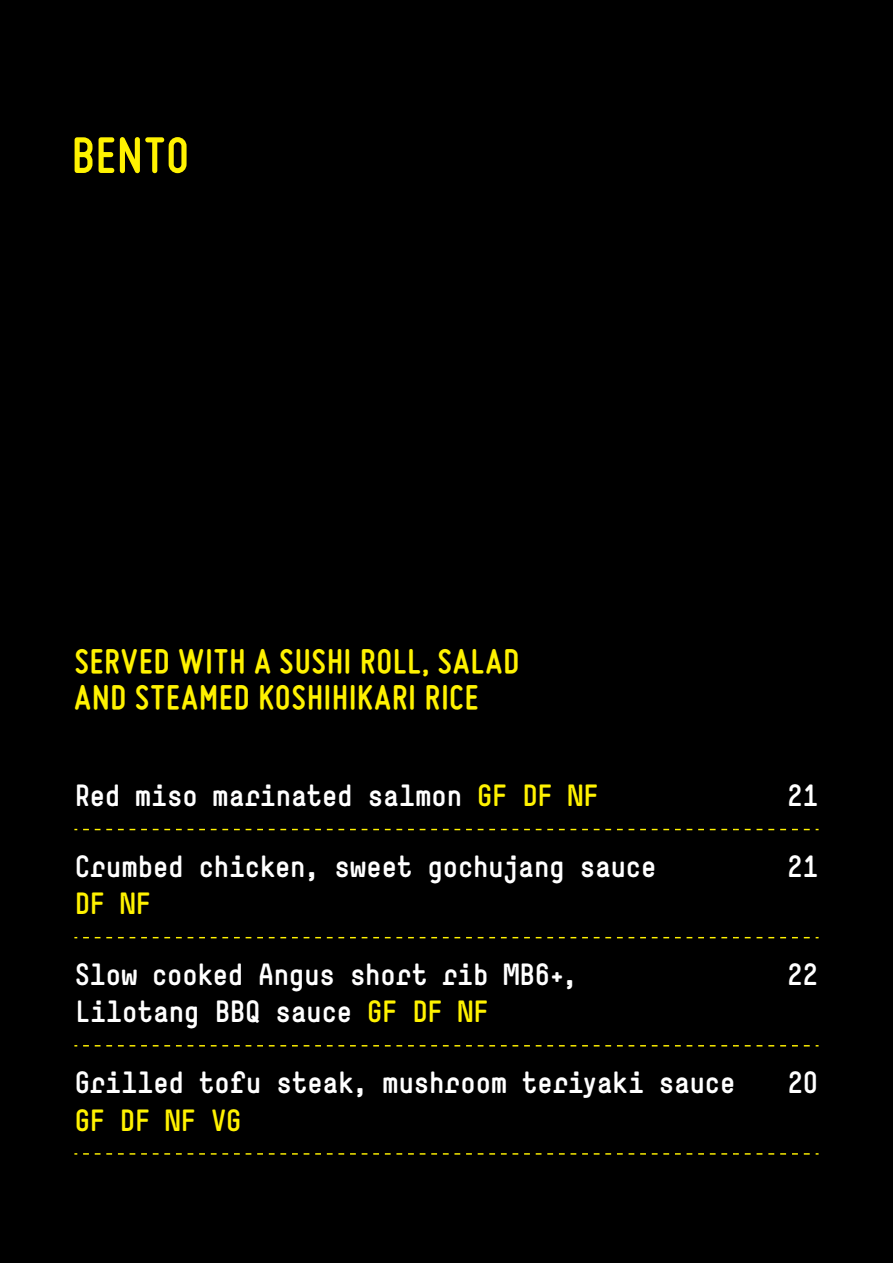
<style>
.page{position:relative;width:893px;height:1263px;background:#000}
.page>*{position:absolute;margin:0;border:0;box-sizing:border-box;transform-origin:0 0}
.t1{font:700 53.4px "Miso";letter-spacing:.03em;color:#fff200}
.t2{font:700 36.75px/36.3px "Miso";letter-spacing:.035em;color:#fff200}
.t3{font:700 28.95px/37.7px "Simple";letter-spacing:-.02em;color:#fff}
.t4{font:700 28.95px "Simple";letter-spacing:-.035em;color:#fff200}
.s1{color:#fff200}
</style>
<div class="page">
<svg style="left:83px;top:937px;width:656px;height:1px"></svg>
<svg style="left:745px;top:937px;width:74px;height:1px"></svg>
<svg style="left:83px;top:1045px;width:656px;height:1px"></svg>
<svg style="left:745px;top:1045px;width:74px;height:1px"></svg>
<svg style="left:83px;top:1153px;width:656px;height:1px"></svg>
<svg style="left:745px;top:1153px;width:74px;height:1px"></svg>
<svg style="left:83px;top:829px;width:656px;height:1px"></svg>
<svg style="left:745px;top:829px;width:74px;height:1px"></svg>
<h1 class="t1" style="left:72px;top:125px;width:118px">BENTO</h1>
<p class="t2" style="left:75px;top:643px;width:446px">SERVED WITH A SUSHI ROLL, SALAD<br>AND STEAMED KOSHIHIKARI RICE</p>
<p class="t3" style="left:74px;top:776px;width:526px">Red miso marinated salmon <span class="s1">GF DF NF</span></p>
<p class="t3" style="left:787px;top:776px;width:33px">21</p>
<p class="t3" style="left:74px;top:847px;width:584px">Crumbed chicken, sweet gochujang sauce</p>
<p class="t4" style="left:74px;top:886px;width:78px">DF NF</p>
<p class="t3" style="left:787px;top:847px;width:33px">21</p>
<p class="t3" style="left:74px;top:955px;width:505px">Slow cooked Angus short rib MB6+,<br>Lilotang BBQ sauce <span class="s1">GF DF NF</span></p>
<p class="t3" style="left:787px;top:955px;width:33px">22</p>
<p class="t3" style="left:74px;top:1063px;width:663px">Grilled tofu steak, mushroom teriyaki sauce</p>
<p class="t4" style="left:74px;top:1102px;width:169px">GF DF NF VG</p>
<p class="t3" style="left:788px;top:1063px;width:32px">20</p>
</div>
